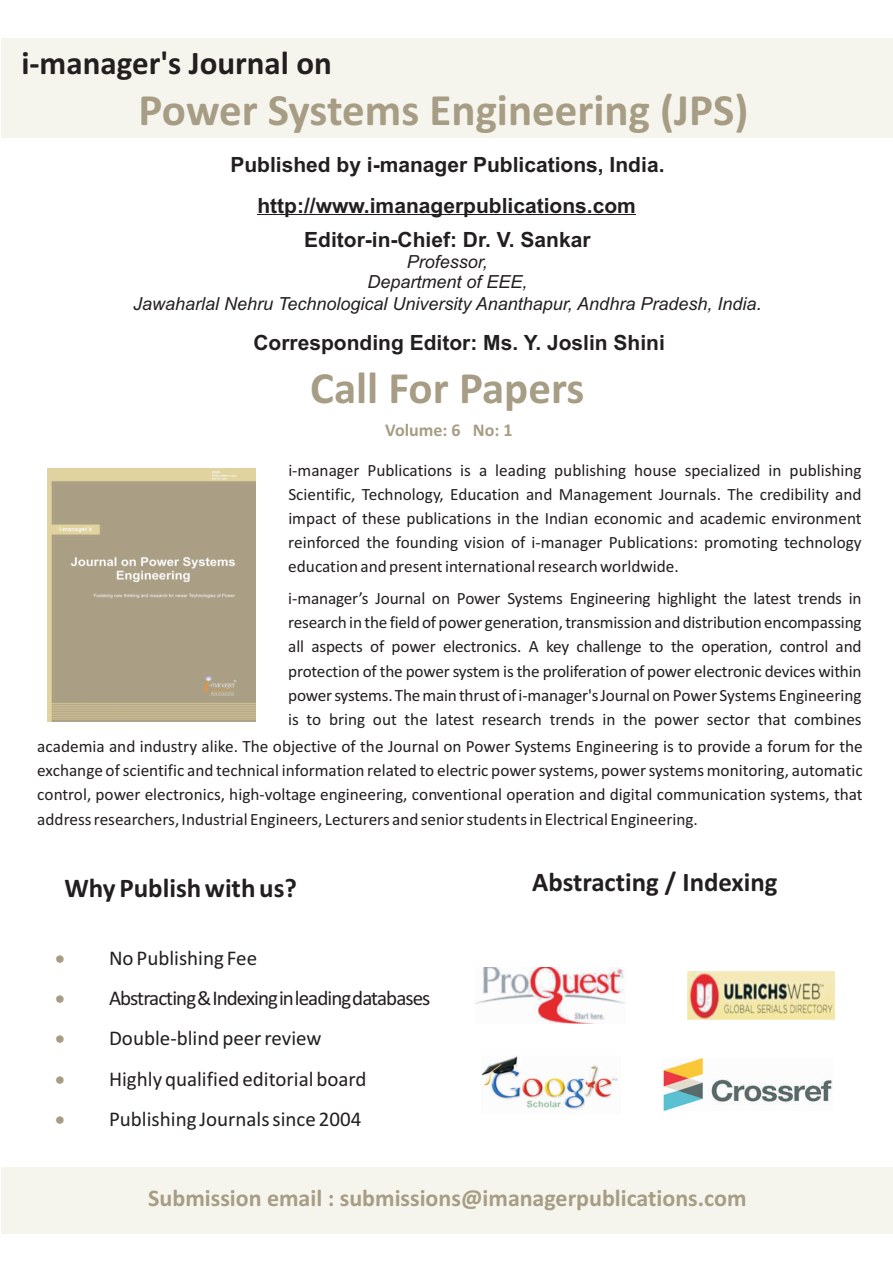
<style>
.page{position:relative;width:893px;height:1263px;background:#fff}
.page>*{position:absolute;margin:0;border:0;box-sizing:border-box;transform-origin:0 0}
.t1{font:700 45px "Calibri";color:#a69d84}
.t2{font:700 33px "Calibri";color:#231f20}
.t3{font:700 27px "Calibri";color:#231f20}
.t4{font:700 26.85px "Calibri";color:#231f20}
.t5{font:700 24px "Calibri";color:#a69d84}
.t6{font:700 21px/40.2px "Arial";color:#231f20;text-align:center}
.t7{font:21px/40.2px "Calibri";color:#231f20}
.t8{font:21px/40.2px "Symbol";color:#a69d84;text-align:justify}
.t9{font:italic 18px/20.9px "Arial";color:#231f20;text-align:center}
.t10{font:700 18px "Calibri";color:#a69d84}
.t11{font:17.25px/24.2px "Calibri";color:#231f20;text-align:justify}
.s1{font-size:19.5px}
</style>
<div class="page">
<div style="left:1px;top:38px;width:891px;height:99px;background:#f5f4ed"></div>
<hr style="left:257px;top:214px;width:379px;height:1px;background:#231f20">
<div style="left:1px;top:1167px;width:891px;height:67px;background:#f5f4ed"></div>
<img style="left:48px;top:469px;width:207px;height:253px">
<img style="left:688px;top:972px;width:147px;height:47px">
<img style="left:475px;top:967px;width:150px;height:57px">
<img style="left:481px;top:1055px;width:137px;height:55px">
<img style="left:662px;top:1058px;width:170px;height:52px">
<h2 class="t2" style="left:21px;top:50px;width:312px">i-manager's Journal on</h2>
<h1 class="t1" style="left:139px;top:91px;width:611px">Power Systems Engineering (JPS)</h1>
<p class="t6" style="left:230px;top:147px;width:436px">Published by i-manager Publications, India. http://www.imanagerpublications.com</p>
<p class="t6" style="left:304px;top:222px;width:288px">Editor-in-Chief: Dr. V. Sankar</p>
<p class="t9" style="left:133px;top:253px;width:630px">Professor,<br>Department of EEE,<br>Jawaharlal Nehru Technological University Ananthapur, Andhra Pradesh, India<span class="s1">.</span></p>
<p class="t6" style="left:253px;top:324px;width:413px">Corresponding Editor: Ms. Y. Joslin Shini</p>
<h1 class="t1" style="left:310px;top:369px;width:276px">Call For Papers</h1>
<p class="t10" style="left:385px;top:422px;width:129px">Volume: 6 No: 1</p>
<p class="t11" style="left:288px;top:459px;width:575px">i-manager Publications is a leading publishing house specialized in publishing Scientific, Technology, Education and Management Journals. The credibility and impact of these publications in the Indian economic and academic environment reinforced the founding vision of i-manager Publications: promoting technology education and present international research worldwide.</p>
<p class="t11" style="left:288px;top:588px;width:575px">i-manager’s Journal on Power Systems Engineering highlight the latest trends in research in the field of power generation,transmission and distribution encompassing all aspects of power electronics. A key challenge to the operation, control and protection of the power system is the proliferation of power electronic devices within powersystems.Themainthrustofi-manager'sJournalon Power Systems Engineering is to bring out the latest research trends in the power sector that combines</p>
<p class="t11" style="left:37px;top:735px;width:827px">academia and industry alike. The objective of the Journal on Power Systems Engineering is to provide a forum for the exchange of scientific and technical information related to electric power systems, power systems monitoring, automatic control, power electronics, high-voltage engineering, conventional operation and digital communication systems, that address researchers, Industrial Engineers, Lecturers and senior students in Electrical Engineering.</p>
<h3 class="t3" style="left:64px;top:877px;width:234px">Why Publish with us?</h3>
<h3 class="t4" style="left:532px;top:871px;width:247px">Abstracting / Indexing</h3>
<p class="t8" style="left:55px;top:940px;width:59px">• • • • •</p>
<p class="t7" style="left:109px;top:940px;width:323px">No Publishing Fee<br>Abstracting&amp;Indexinginleadingdatabases<br>Double-blind peer review<br>Highly qualified editorial board<br>Publishing Journals since 2004</p>
<h3 class="t5" style="left:148px;top:1188px;width:600px">Submission email : submissions@imanagerpublications.com</h3>
</div>
